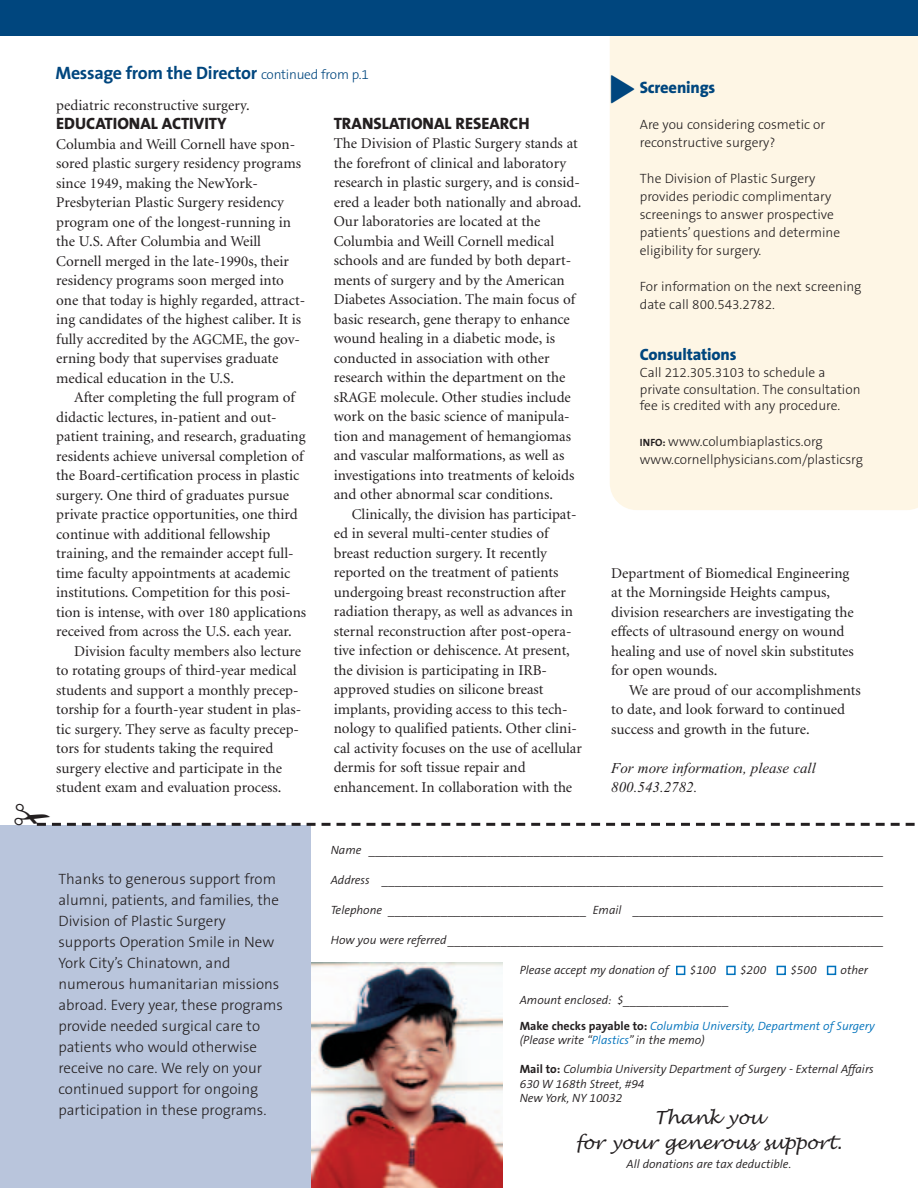
<style>
.page{position:relative;width:918px;height:1188px;background:#fff}
.page>*{position:absolute;margin:0;border:0;box-sizing:border-box;transform-origin:0 0}
.t1{font:700 18px "The Sans B7";letter-spacing:-.015em;color:#00467e}
.t2{font:italic 18px/25.5px "Lucida Handwriting";color:#231f20;text-align:center}
.t3{font:800 16.5px "The Sans B8";color:#231f20}
.t4{font:800 16.5px "The Sans B8";letter-spacing:-.01em;color:#00467e}
.t5{font:15px/19.5px "Minion";color:#231f20}
.t6{font:300 15px/21px "The Sans B3";color:#231f20}
.t7{font:italic 15px/19.5px "Times New Roman";color:#231f20}
.t8{font:300 13.5px/18px "The Sans B3";color:#231f20}
.t9{font:italic 300 12px/14.4px "The Sans B4";color:#231f20}
.t10{font:italic 300 12px/26.4px "The Sans B4";color:#0072bc}
.s1{font-family:"The Sans B3";font-weight:300;font-size:13.5px}
.s2{font-family:"The Sans B7";font-weight:700;font-size:10.5px}
.s3{color:#231f20}
.s4{font-family:"The Sans B7";font-weight:700;font-style:normal;color:#231f20}
.s5{color:#0072bc}
.s6{font-family:"The Sans B7";font-weight:700;font-style:normal}
</style>
<div class="page">
<div style="left:0;top:826px;width:311px;height:362px;background:#b9c5dc"></div>
<div style="left:610px;top:36px;width:308px;height:474px;background:#fef6e5"></div>
<div style="left:0;top:0;width:918px;height:36px;background:#00467e"></div>
<div style="left:827px;top:966px;width:9px;height:9px;border:2px solid #0072bc"></div>
<div style="left:777px;top:966px;width:9px;height:9px;border:2px solid #0072bc"></div>
<div style="left:726px;top:966px;width:10px;height:9px;border:2px solid #0072bc"></div>
<div style="left:676px;top:966px;width:9px;height:9px;border:2px solid #0072bc"></div>
<img style="left:311px;top:963px;width:191px;height:225px">
<svg style="left:611px;top:75px;width:24px;height:29px"></svg>
<svg style="left:15px;top:822px;width:900px;height:4px"></svg>
<p class="t1" style="left:56px;top:64px;width:315px">Message from the Director <span class="s1">continued from p.1</span></p>
<p class="t5" style="left:56px;top:96px;width:195px">pediatric reconstructive surgery.</p>
<p class="t3" style="left:56px;top:115px;width:172px">EDUCATIONAL ACTIVITY</p>
<p class="t5" style="left:56px;top:135px;width:250px">Columbia and Weill Cornell have spon&shy;sored plastic surgery residency programs since 1949, making the NewYork-Presbyterian Plastic Surgery residency program one of the longest-running in the U.S. After Columbia and Weill Cornell merged in the late-1990s, their residency programs soon merged into one that today is highly regarded, attract&shy;ing candidates of the highest caliber. It is fully accredited by the AGCME, the gov&shy;erning body that supervises graduate medical education in the U.S.</p>
<p class="t5" style="left:74px;top:389px;width:222px">After completing the full program of</p>
<p class="t5" style="left:56px;top:408px;width:222px">didactic lectures, in-patient and out-</p>
<p class="t5" style="left:56px;top:428px;width:251px">patient training, and research, graduating</p>
<p class="t5" style="left:56px;top:447px;width:249px">residents achieve universal completion of</p>
<p class="t5" style="left:56px;top:467px;width:245px">the Board-certification process in plastic</p>
<p class="t5" style="left:56px;top:486px;width:234px">surgery. One third of graduates pursue</p>
<p class="t5" style="left:56px;top:506px;width:243px">private practice opportunities, one third</p>
<p class="t5" style="left:56px;top:525px;width:216px">continue with additional fellowship</p>
<p class="t5" style="left:56px;top:545px;width:239px">training, and the remainder accept full-</p>
<p class="t5" style="left:56px;top:564px;width:236px">time faculty appointments at academic</p>
<p class="t5" style="left:56px;top:584px;width:236px">institutions. Competition for this posi-</p>
<p class="t5" style="left:56px;top:603px;width:251px">tion is intense, with over 180 applications</p>
<p class="t5" style="left:56px;top:623px;width:237px">received from across the U.S. each year.</p>
<p class="t5" style="left:74px;top:642px;width:228px">Division faculty members also lecture</p>
<p class="t5" style="left:56px;top:662px;width:242px">to rotating groups of third-year medical</p>
<p class="t5" style="left:56px;top:681px;width:244px">students and support a monthly precep-</p>
<p class="t5" style="left:56px;top:701px;width:247px">torship for a fourth-year student in plas-</p>
<p class="t5" style="left:56px;top:720px;width:244px">tic surgery. They serve as faculty precep-</p>
<p class="t5" style="left:56px;top:740px;width:219px">tors for students taking the required</p>
<p class="t5" style="left:56px;top:759px;width:227px">surgery elective and participate in the</p>
<p class="t5" style="left:56px;top:779px;width:227px">student exam and evaluation process.</p>
<p class="t3" style="left:334px;top:114px;width:197px">TRANSLATIONAL RESEARCH</p>
<p class="t5" style="left:334px;top:135px;width:249px">The Division of Plastic Surgery stands at the forefront of clinical and laboratory research in plastic surgery, and is consid&shy;ered a leader both nationally and abroad.<br>Our laboratories are located at the Columbia and Weill Cornell medical schools and are funded by both depart&shy;ments of surgery and by the American Diabetes Association. The main focus of basic research, gene therapy to enhance wound healing in a diabetic mode, is conducted in association with other research within the department on the sRAGE molecule. Other studies include work on the basic science of manipula&shy;tion and management of hemangiomas and vascular malformations, as well as investigations into treatments of keloids and other abnormal scar conditions.</p>
<p class="t5" style="left:334px;top:505px;width:250px;text-indent:18px">Clinically, the division has participat&shy;ed in several multi-center studies of breast reduction surgery. It recently reported on the treatment of patients undergoing breast reconstruction after radiation therapy, as well as advances in sternal reconstruction after post-opera&shy;tive infection or dehiscence. At present, the division is participating in IRB&shy;approved studies on silicone breast implants, providing access to this tech&shy;nology to qualified patients. Other clini&shy;cal activity focuses on the use of acellular dermis for soft tissue repair and enhancement. In collaboration with the</p>
<p class="t4" style="left:640px;top:79px;width:77px">Screenings</p>
<p class="t8" style="left:640px;top:116px;width:187px">Are you considering cosmetic or reconstructive surgery?</p>
<p class="t8" style="left:640px;top:170px;width:202px">The Division of Plastic Surgery provides periodic complimentary screenings to answer prospective patients’ questions and determine eligibility for surgery.</p>
<p class="t8" style="left:640px;top:278px;width:223px">For information on the next screening date call 800.543.2782.</p>
<p class="t4" style="left:640px;top:345px;width:98px">Consultations</p>
<p class="t8" style="left:640px;top:365px;width:222px;line-height:16.2px">Call 212.305.3103 to schedule a private consultation. The consultation fee is credited with any procedure.</p>
<p class="t8" style="left:640px;top:433px;width:225px"><span class="s2">INFO:</span> www.columbiaplastics.org www.cornellphysicians.com/plasticsrg</p>
<p class="t5" style="left:611px;top:564px;width:244px">Department of Biomedical Engineering at the Morningside Heights campus, division researchers are investigating the effects of ultrasound energy on wound healing and use of novel skin substitutes for open wounds.</p>
<p class="t5" style="left:611px;top:681px;width:251px;text-indent:18px">We are proud of our accomplishments to date, and look forward to continued success and growth in the future.</p>
<p class="t7" style="left:611px;top:758px;width:206px">For more information, please call<br>800.543.2782.</p>
<p class="t6" style="left:58px;top:869px;width:226px">Thanks to generous support from alumni, patients, and families, the<br>Division of Plastic Surgery supports Operation Smile in New<br>York City’s Chinatown, and numerous humanitarian missions abroad. Every year, these programs provide needed surgical care to patients who would otherwise receive no care. We rely on your continued support for ongoing participation in these programs.</p>
<p class="t9" style="left:331px;top:843px;width:555px">Name ______________________________________________________________________________</p>
<p class="t9" style="left:331px;top:873px;width:555px">Address ____________________________________________________________________________</p>
<p class="t9" style="left:331px;top:903px;width:555px">Telephone ______________________________ Email ______________________________________</p>
<p class="t9" style="left:331px;top:933px;width:555px">How you were referred __________________________________________________________________</p>
<p class="t9" style="left:520px;top:963px;width:151px">Please accept my donation of</p>
<p class="t9" style="left:690px;top:963px;width:28px">$100</p>
<p class="t9" style="left:740px;top:963px;width:28px">$200</p>
<p class="t9" style="left:790px;top:963px;width:28px">$500</p>
<p class="t9" style="left:841px;top:963px;width:29px">other</p>
<p class="t10" style="left:520px;top:987px;width:357px"><span class="s3">Amount enclosed: $________________<br></span><span class="s4">Make checks payable to:</span> Columbia University, Department of Surgery</p>
<p class="t9" style="left:520px;top:1034px;width:186px">(Please write “<span class="s5">Plastics</span>” in the memo)</p>
<p class="t9" style="left:520px;top:1062px;width:356px"><span class="s6">Mail to:</span> Columbia University Department of Surgery - External Affairs<br>630 W 168th Street, #94<br>New York, NY 10032</p>
<p class="t2" style="left:576px;top:1105px;width:267px">Thank you<br>for your generous support.</p>
<p class="t9" style="left:627px;top:1158px;width:166px">All donations are tax deductible.</p>
</div>
